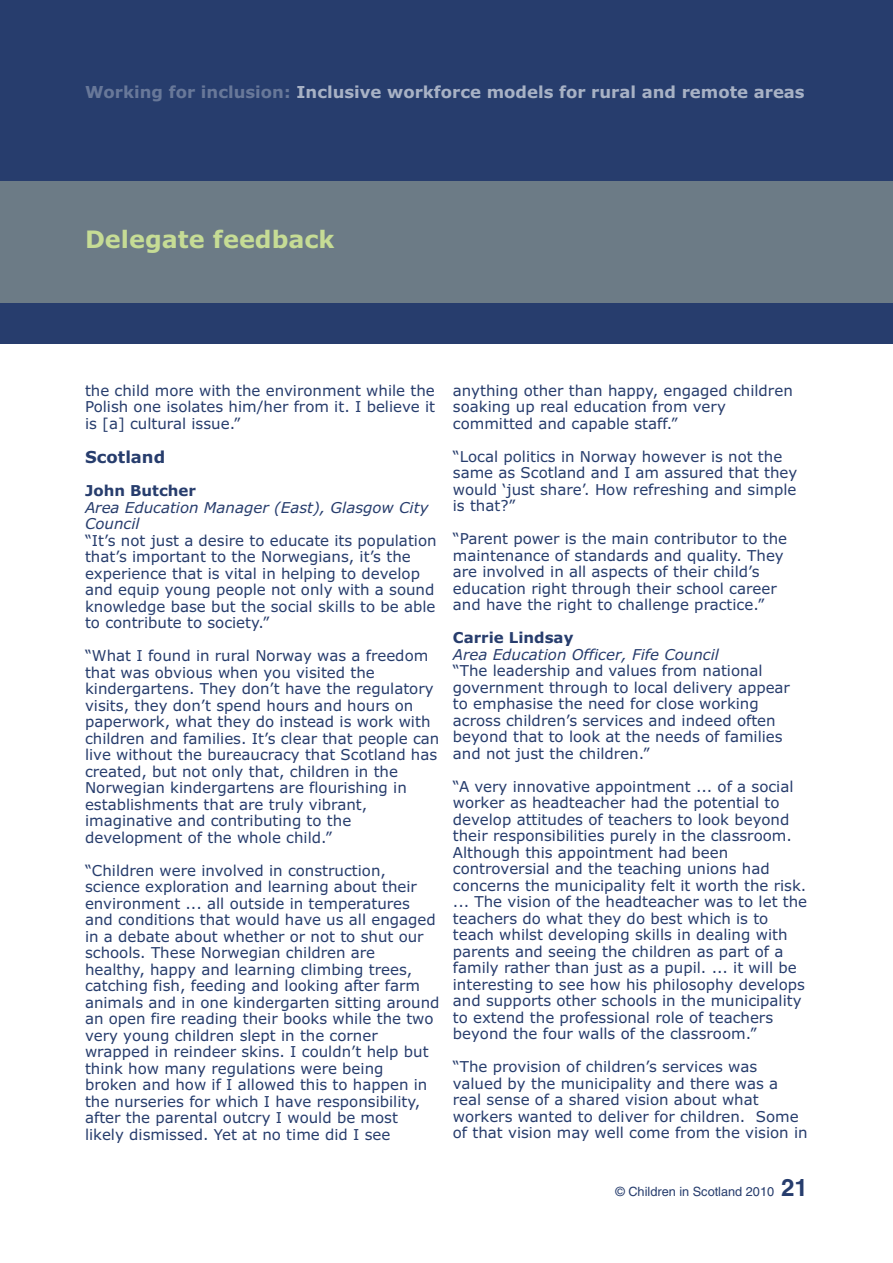
<style>
.page{position:relative;width:893px;height:1263px;background:#fff}
.page>*{position:absolute;margin:0;border:0;box-sizing:border-box;transform-origin:0 0}
.t1{font:700 24px "Verdana";color:#c6dc95}
.t2{font:700 16.5px "Verdana";color:#a8b2c5}
.t3{font:700 16.5px "Verdana";color:#273d6d}
.t4{font:15px/16.5px "Verdana";color:#273d6d}
.t5{font:italic 15px/16.5px "Verdana";color:#273d6d}
.t6{font:700 15px "Verdana";color:#273d6d}
.t7{font:12.75px "Helvetica";color:#273d6d}
.s1{font-family:"Verdana Bold OTF";font-weight:400;color:#687899}
.s2{font-weight:700;font-size:24px}
</style>
<div class="page">
<div style="left:0;top:0;width:893px;height:344px;background:#273d6d"></div>
<div style="left:0;top:181px;width:893px;height:122px;background:#6c7b86"></div>
<p class="t2" style="left:85px;top:82px;width:721px"><span class="s1">Working for inclusion:</span> Inclusive workforce models for rural and remote areas</p>
<h1 class="t1" style="left:85px;top:226px;width:251px">Delegate feedback</h1>
<p class="t4" style="left:85px;top:382px;width:352px;text-align:justify">the child more with the environment while the Polish one isolates him/her from it. I believe it is [a] cultural issue.”</p>
<p class="t3" style="left:85px;top:448px;width:82px">Scotland</p>
<p class="t6" style="left:85px;top:482px;width:112px">John Butcher</p>
<p class="t5" style="left:85px;top:499px;width:345px">Area Education Manager (East), Glasgow City<br>Council</p>
<p class="t4" style="left:85px;top:532px;width:353px">“It’s not just a desire to educate its population that’s important to the Norwegians, it’s the experience that is vital in helping to develop and equip young people not only with a sound knowledge base but the social skills to be able to contribute to society.”</p>
<p class="t4" style="left:85px;top:648px;width:356px">“What I found in rural Norway was a freedom that was obvious when you visited the kindergartens. They don’t have the regulatory visits, they don’t spend hours and hours on paperwork, what they do instead is work with children and families. It’s clear that people can live without the bureaucracy that Scotland has created, but not only that, children in the Norwegian kindergartens are flourishing in establishments that are truly vibrant, imaginative and contributing to the development of the whole child.”</p>
<p class="t4" style="left:85px;top:862px;width:356px">“Children were involved in construction, science exploration and learning about their environment ... all outside in temperatures and conditions that would have us all engaged in a debate about whether or not to shut our schools. These Norwegian children are<br>healthy, happy and learning climbing trees, catching fish, feeding and looking after farm animals and in one kindergarten sitting around an open fire reading their books while the two very young children slept in the corner wrapped in reindeer skins. I couldn’t help but think how many regulations were being<br>broken and how if I allowed this to happen in the nurseries for which I have responsibility, after the parental outcry I would be most likely dismissed. Yet at no time did I see</p>
<p class="t4" style="left:453px;top:382px;width:341px">anything other than happy, engaged children soaking up real education from very committed and capable staff.”</p>
<p class="t4" style="left:453px;top:448px;width:346px">“Local politics in Norway however is not the same as Scotland and I am assured that they would ‘just share’. How refreshing and simple is that?”</p>
<p class="t4" style="left:453px;top:531px;width:336px">“Parent power is the main contributor to the maintenance of standards and quality. They are involved in all aspects of their child’s education right through their school career and have the right to challenge practice.”</p>
<p class="t6" style="left:453px;top:629px;width:122px">Carrie Lindsay</p>
<p class="t5" style="left:453px;top:646px;width:268px">Area Education Officer, Fife Council</p>
<p class="t4" style="left:453px;top:663px;width:339px">“The leadership and values from national government through to local delivery appear to emphasise the need for close working across children’s services and indeed often beyond that to look at the needs of families and not just the children.”</p>
<p class="t4" style="left:453px;top:778px;width:356px">“A very innovative appointment ... of a social worker as headteacher had the potential to develop attitudes of teachers to look beyond their responsibilities purely in the classroom.<br>Although this appointment had been controversial and the teaching unions had concerns the municipality felt it worth the risk. ... The vision of the headteacher was to let the teachers do what they do best which is to teach whilst developing skills in dealing with parents and seeing the children as part of a family rather than just as a pupil. ... it will be interesting to see how his philosophy develops and supports other schools in the municipality to extend the professional role of teachers beyond the four walls of the classroom.”</p>
<p class="t4" style="left:453px;top:1059px;width:356px">“The provision of children’s services was valued by the municipality and there was a real sense of a shared vision about what workers wanted to deliver for children. Some of that vision may well come from the vision in</p>
<p class="t7" style="left:615px;top:1187px;width:194px">© Children in Scotland 2010 <span class="s2">21</span></p>
</div>
